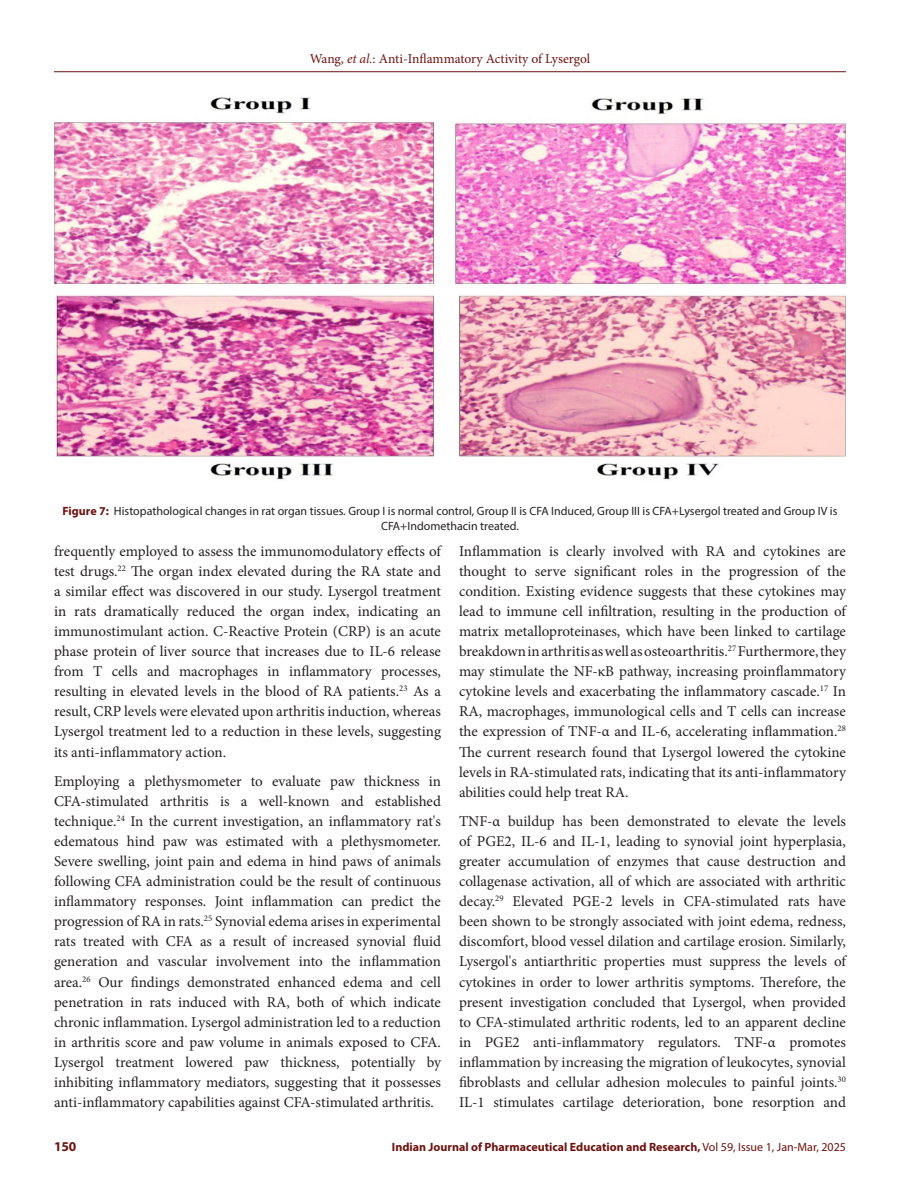
<style>
.page{position:relative;width:918px;height:1188px;background:#fff}
.page>*{position:absolute;margin:0;border:0;box-sizing:border-box;transform-origin:0 0}
.Body_text{font:15px/20.1px "Minion Pro";color:#231f20;text-align:justify}
.t1{font:13.5px "Minion Pro";letter-spacing:-.005em;color:#6c120e}
.t2{font:700 13.5px "Myriad Pro";color:#6c120e}
.FIG_Caption{font:12px/15px "Myriad Pro";color:#231f20;text-align:center}
.t3{font:700 12px "Myriad Pro";color:#6c120e}
.s1{font-style:italic}
.s2{font-weight:700;color:#6c120e}
.s3{font-weight:400}
</style>
<div class="page">
<hr style="left:54px;top:71px;width:792px;height:1px;background:#6c120e">
<img style="left:54px;top:97px;width:792px;height:383px">
<p class="t1" style="left:310px;top:50px;width:282px">Wang, <span class="s1">et al.</span>: Anti-Inflammatory Activity of Lysergol</p>
<p class="FIG_Caption" style="left:63px;top:503px;width:776px"><span class="s2">Figure 7:</span> Histopathological changes in rat organ tissues. Group I is normal control, Group II is CFA Induced, Group III is CFA+Lysergol treated and Group IV is<br>CFA+Indomethacin treated.</p>
<p class="Body_text" style="left:54px;top:541px;width:389px">frequently employed to assess the immunomodulatory effects of test drugs.<sup>22</sup> The organ index elevated during the RA state and a similar effect was discovered in our study. Lysergol treatment in rats dramatically reduced the organ index, indicating an immunostimulant action. C-Reactive Protein (CRP) is an acute phase protein of liver source that increases due to IL-6 release from T cells and macrophages in inflammatory processes, resulting in elevated levels in the blood of RA patients.<sup>23</sup> As a result, CRP levels were elevated upon arthritis induction, whereas Lysergol treatment led to a reduction in these levels, suggesting its anti-inflammatory action.</p>
<p class="Body_text" style="left:54px;top:771px;width:389px">Employing a plethysmometer to evaluate paw thickness in CFA-stimulated arthritis is a well-known and established technique.<sup>24</sup> In the current investigation, an inflammatory rat's edematous hind paw was estimated with a plethysmometer.<br>Severe swelling, joint pain and edema in hind paws of animals following CFA administration could be the result of continuous inflammatory responses. Joint inflammation can predict the progression of RA in rats.<sup>25</sup> Synovial edema arises in experimental rats treated with CFA as a result of increased synovial fluid generation and vascular involvement into the inflammation area.<sup>26</sup> Our findings demonstrated enhanced edema and cell penetration in rats induced with RA, both of which indicate chronic inflammation. Lysergol administration led to a reduction in arthritis score and paw volume in animals exposed to CFA.<br>Lysergol treatment lowered paw thickness, potentially by inhibiting inflammatory mediators, suggesting that it possesses anti-inflammatory capabilities against CFA-stimulated arthritis.</p>
<p class="Body_text" style="left:459px;top:541px;width:389px">Inflammation is clearly involved with RA and cytokines are thought to serve significant roles in the progression of the condition. Existing evidence suggests that these cytokines may lead to immune cell infiltration, resulting in the production of matrix metalloproteinases, which have been linked to cartilage breakdown in arthritis as well as osteoarthritis.<sup>27</sup> Furthermore, they may stimulate the NF-κB pathway, increasing proinflammatory cytokine levels and exacerbating the inflammatory cascade.<sup>17</sup> In RA, macrophages, immunological cells and T cells can increase the expression of TNF-α and IL-6, accelerating inflammation.<sup>28<br></sup>The current research found that Lysergol lowered the cytokine levels in RA-stimulated rats, indicating that its anti-inflammatory abilities could help treat RA.</p>
<p class="Body_text" style="left:459px;top:811px;width:389px">TNF-α buildup has been demonstrated to elevate the levels of PGE2, IL-6 and IL-1, leading to synovial joint hyperplasia, greater accumulation of enzymes that cause destruction and collagenase activation, all of which are associated with arthritic decay.<sup>29</sup> Elevated PGE-2 levels in CFA-stimulated rats have been shown to be strongly associated with joint edema, redness, discomfort, blood vessel dilation and cartilage erosion. Similarly, Lysergol's antiarthritic properties must suppress the levels of cytokines in order to lower arthritis symptoms. Therefore, the present investigation concluded that Lysergol, when provided to CFA-stimulated arthritic rodents, led to an apparent decline in PGE2 anti-inflammatory regulators. TNF-α promotes inflammation by increasing the migration of leukocytes, synovial fibroblasts and cellular adhesion molecules to painful joints.<sup>30<br></sup>IL-1 stimulates cartilage deterioration, bone resorption and</p>
<p class="t2" style="left:54px;top:1137px;width:24px">150</p>
<p class="t3" style="left:392px;top:1139px;width:456px">Indian Journal of Pharmaceutical Education and Research, <span class="s3">Vol 59, Issue 1, Jan-Mar, 2025</span></p>
</div>
